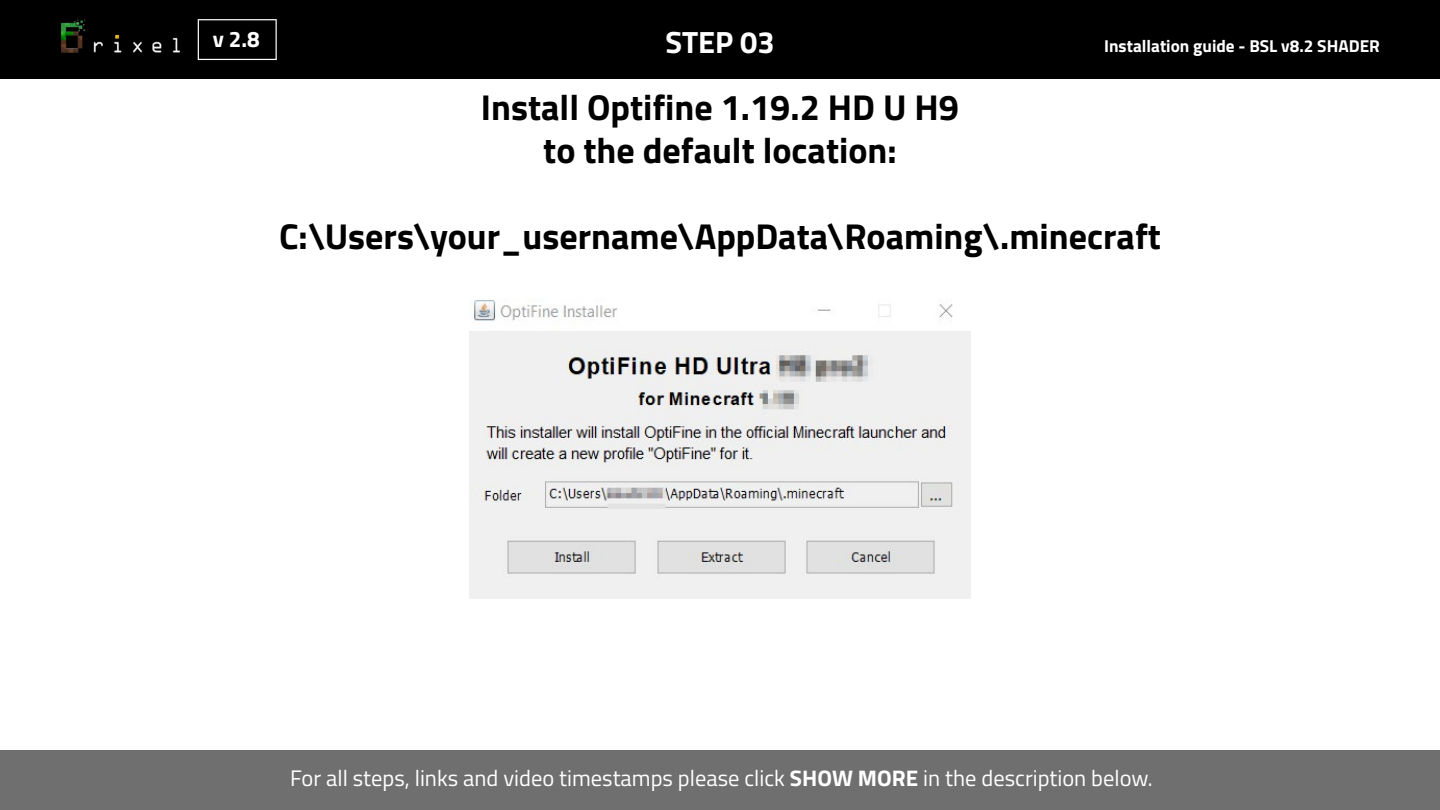
<style>
.page{position:relative;width:1440px;height:810px;background:#fff}
.page>*{position:absolute;margin:0;border:0;box-sizing:border-box;transform-origin:0 0}
.t1{font:700 36px/43.2px "Titillium Web";color:#000;text-align:center}
.t2{font:700 30.75px "Titillium Web";color:#fff}
.t3{font:22.5px "Titillium Web";color:#fff}
.t4{font:700 22.5px "Titillium Web";color:#fff}
.t5{font:700 17.25px "Titillium Web";color:#fff}
.s1{font-weight:700}
</style>
<div class="page">
<div style="left:0;top:0;width:1440px;height:79px;background:#000"></div>
<div style="left:0;top:750px;width:1440px;height:60px;background:#706f6f"></div>
<img style="left:61px;top:19px;width:119px;height:34px">
<svg style="left:198px;top:19px;width:79px;height:41px"></svg>
<img style="left:470px;top:299px;width:500px;height:299px">
<p class="t4" style="left:213px;top:22px;width:49px">v 2.8</p>
<p class="t2" style="left:665px;top:18px;width:111px">STEP 03</p>
<p class="t1" style="left:481px;top:83px;width:480px">Install Optifine 1.19.2 HD U H9 to the default location:</p>
<p class="t5" style="left:1104px;top:33px;width:277px">Installation guide - BSL v8.2 SHADER</p>
<p class="t1" style="left:279px;top:213px;width:883px">C:\Users\your_username\AppData\Roaming\.minecraft</p>
<p class="t3" style="left:290px;top:762px;width:864px">For all steps, links and video timestamps please click <span class="s1">SHOW MORE</span> in the description below.</p>
</div>
